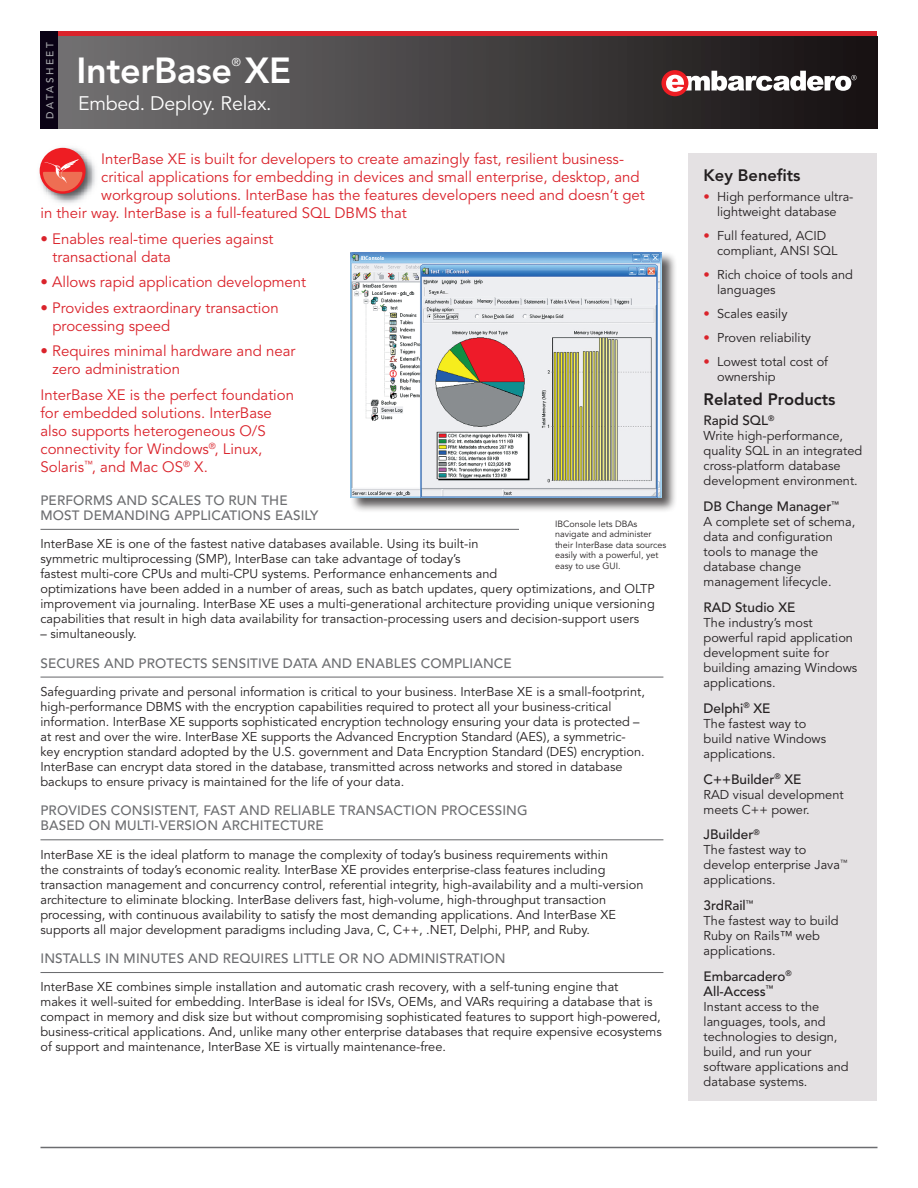
<style>
.page{position:relative;width:918px;height:1188px;background:#fff}
.page>*{position:absolute;margin:0;border:0;box-sizing:border-box;transform-origin:0 0}
.t1{font:800 36px "Avenir LT Std";letter-spacing:-.01em;color:#fff}
.t2{font:19.5px "Avenir LT Std";letter-spacing:-.01em;color:#fff}
.t3{font:800 16.5px "Avenir LT Std";color:#231f20}
.t4{font:15px/18px "Avenir LT Std";color:#da232b}
.t5{font:500 13.5px/15px "Avenir LT Std";letter-spacing:.01em;color:#6c6d70}
.t6{font:500 13.5px/15px "Avenir LT Std";color:#231f20}
.t7{font:12.75px/15px "Avenir LT Std";color:#231f20}
.t8{font:11.4px "Avenir LT Std";color:#fff}
.t9{font:500 10.2px "Avenir LT Std";letter-spacing:.24em;color:#a8a9ad}
.t10{font:9px/10.5px "Avenir LT Std";color:#231f20}
.s1{color:#da232b}
</style>
<div class="page">
<div style="left:58px;top:36px;width:820px;height:93px;background:linear-gradient(to right,#737173,#161112)"></div>
<hr style="left:58px;top:32px;width:820px;height:4px;background:#da232b">
<div style="left:40px;top:32px;width:18px;height:97px;background:#0a0215"></div>
<hr style="left:40px;top:529px;width:479px;height:1px;background:#6c6d70">
<hr style="left:40px;top:677px;width:623px;height:1px;background:#6c6d70">
<hr style="left:40px;top:839px;width:623px;height:1px;background:#6c6d70">
<hr style="left:40px;top:972px;width:623px;height:1px;background:#6c6d70">
<div style="left:688px;top:153px;width:190px;height:948px;background:#e4e1e3"></div>
<div style="left:349px;top:251px;width:328px;height:262px;background:#231f20;opacity:.75"></div>
<img style="left:350px;top:252px;width:311px;height:245px">
<hr style="left:40px;top:1147px;width:838px;height:1px;background:#6c6d70">
<img style="left:39px;top:147px;width:56px;height:56px">
<svg style="left:40px;top:148px;width:46px;height:46px"></svg>
<div style="left:661px;top:70px;width:27px;height:26px;background:#ee1d23;border-radius:50%"></div>
<svg style="left:666px;top:71px;width:191px;height:21px"></svg>
<p class="t9" style="left:44px;top:119px;width:78px;rotate:-90deg">DATASHEET</p>
<h1 class="t1" style="left:76px;top:49px;width:216px">InterBase XE</h1>
<p class="t8" style="left:232px;top:55px;width:11px">®</p>
<h2 class="t2" style="left:78px;top:92px;width:195px">Embed. Deploy. Relax.</h2>
<p class="t4" style="left:101px;top:151px;width:524px">InterBase XE is built for developers to create amazingly fast, resilient business-</p>
<p class="t4" style="left:101px;top:169px;width:540px">critical applications for embedding in devices and small enterprise, desktop, and</p>
<p class="t4" style="left:101px;top:187px;width:545px">workgroup solutions. InterBase has the features developers need and doesn’t get</p>
<p class="t4" style="left:40px;top:205px;width:368px">in their way. InterBase is a full-featured SQL DBMS that</p>
<p class="t4" style="left:52px;top:230px;width:223px;text-indent:-12px">• Enables real-time queries against transactional data</p>
<p class="t4" style="left:40px;top:274px;width:267px">• Allows rapid application development</p>
<p class="t4" style="left:52px;top:299px;width:228px;text-indent:-12px">• Provides extraordinary transaction processing speed</p>
<p class="t4" style="left:52px;top:343px;width:245px;text-indent:-12px">• Requires minimal hardware and near zero administration</p>
<p class="t4" style="left:40px;top:386px;width:255px">InterBase XE is the perfect foundation for embedded solutions. InterBase also supports heterogeneous O/S connectivity for Windows<sup>®</sup>, Linux, Solaris<sup>™</sup>, and Mac OS<sup>®</sup> X.</p>
<p class="t5" style="left:40px;top:493px;width:279px">PERFORMS AND SCALES TO RUN THE<br>MOST DEMANDING APPLICATIONS EASILY</p>
<p class="t7" style="left:40px;top:537px;width:616px">InterBase XE is one of the fastest native databases available. Using its built-in<br>symmetric multiprocessing (SMP), InterBase can take advantage of today’s<br>fastest multi-core CPUs and multi-CPU systems. Performance enhancements and<br>optimizations have been added in a number of areas, such as batch updates, query optimizations, and OLTP improvement via journaling. InterBase XE uses a multi-generational architecture providing unique versioning capabilities that result in high data availability for transaction-processing users and decision-support users</p>
<p class="t7" style="left:40px;top:627px;width:98px">– simultaneously.</p>
<p class="t5" style="left:40px;top:656px;width:473px">SECURES AND PROTECTS SENSITIVE DATA AND ENABLES COMPLIANCE</p>
<p class="t7" style="left:40px;top:685px;width:606px">Safeguarding private and personal information is critical to your business. InterBase XE is a small-footprint, high-performance DBMS with the encryption capabilities required to protect all your business-critical information. InterBase XE supports sophisticated encryption technology ensuring your data is protected – at rest and over the wire. InterBase XE supports the Advanced Encryption Standard (AES), a symmetric&shy;key encryption standard adopted by the U.S. government and Data Encryption Standard (DES) encryption.<br>InterBase can encrypt data stored in the database, transmitted across networks and stored in database backups to ensure privacy is maintained for the life of your data.</p>
<p class="t5" style="left:40px;top:803px;width:489px">PROVIDES CONSISTENT, FAST AND RELIABLE TRANSACTION PROCESSING<br>BASED ON MULTI-VERSION ARCHITECTURE</p>
<p class="t7" style="left:40px;top:847px;width:604px">InterBase XE is the ideal platform to manage the complexity of today’s business requirements within<br>the constraints of today’s economic reality. InterBase XE provides enterprise-class features including transaction management and concurrency control, referential integrity, high-availability and a multi-version architecture to eliminate blocking. InterBase delivers fast, high-volume, high-throughput transaction processing, with continuous availability to satisfy the most demanding applications. And InterBase XE supports all major development paradigms including Java, C, C++, .NET, Delphi, PHP, and Ruby.</p>
<p class="t5" style="left:40px;top:951px;width:467px">INSTALLS IN MINUTES AND REQUIRES LITTLE OR NO ADMINISTRATION</p>
<p class="t7" style="left:40px;top:980px;width:623px">InterBase XE combines simple installation and automatic crash recovery, with a self-tuning engine that<br>makes it well-suited for embedding. InterBase is ideal for ISVs, OEMs, and VARs requiring a database that is compact in memory and disk size but without compromising sophisticated features to support high-powered, business-critical applications. And, unlike many other enterprise databases that require expensive ecosystems of support and maintenance, InterBase XE is virtually maintenance-free.</p>
<p class="t10" style="left:555px;top:519px;width:113px">IBConsole lets DBAs navigate and administer their InterBase data sources easily with a powerful, yet easy to use GUI.</p>
<p class="t3" style="left:704px;top:165px;width:98px">Key Benefits</p>
<p class="t7" style="left:704px;top:189px;width:151px;text-align:center"><span class="s1">•</span> High performance ultra&shy;lightweight database</p>
<p class="t7" style="left:717px;top:228px;width:122px;text-indent:-14px"><span class="s1">•</span> Full featured, ACID compliant, ANSI SQL</p>
<p class="t7" style="left:717px;top:267px;width:137px;text-indent:-14px"><span class="s1">•</span> Rich choice of tools and languages</p>
<p class="t7" style="left:704px;top:306px;width:85px"><span class="s1">•</span> Scales easily</p>
<p class="t7" style="left:704px;top:330px;width:109px"><span class="s1">•</span> Proven reliability</p>
<p class="t7" style="left:717px;top:354px;width:112px;text-indent:-14px"><span class="s1">•</span> Lowest total cost of ownership</p>
<p class="t3" style="left:704px;top:390px;width:134px">Related Products</p>
<p class="t6" style="left:704px;top:414px;width:72px">Rapid SQL<sup>®</sup></p>
<p class="t7" style="left:704px;top:429px;width:160px">Write high-performance, quality SQL in an integrated cross-platform database development environment.</p>
<p class="t6" style="left:704px;top:499px;width:137px">DB Change Manager<sup>™</sup></p>
<p class="t7" style="left:704px;top:515px;width:153px">A complete set of schema, data and configuration tools to manage the database change management lifecycle.</p>
<p class="t6" style="left:704px;top:600px;width:93px">RAD Studio XE</p>
<p class="t7" style="left:704px;top:615px;width:155px">The industry’s most powerful rapid application development suite for building amazing Windows applications.</p>
<p class="t6" style="left:704px;top:701px;width:68px">Delphi<sup>®</sup> XE</p>
<p class="t7" style="left:704px;top:716px;width:124px">The fastest way to build native Windows applications.</p>
<p class="t6" style="left:704px;top:772px;width:99px">C++Builder<sup>®</sup> XE</p>
<p class="t7" style="left:704px;top:787px;width:142px">RAD visual development meets C++ power.</p>
<p class="t6" style="left:704px;top:828px;width:58px">JBuilder<sup>®</sup></p>
<p class="t7" style="left:704px;top:843px;width:145px">The fastest way to develop enterprise Java<sup>™ </sup>applications.</p>
<p class="t6" style="left:704px;top:898px;width:52px">3rdRail<sup>™</sup></p>
<p class="t7" style="left:704px;top:914px;width:137px">The fastest way to build<br>Ruby on Rails™ web applications.</p>
<p class="t6" style="left:704px;top:969px;width:90px">Embarcadero<sup>®<br></sup>All-Access<sup>™</sup></p>
<p class="t7" style="left:704px;top:999px;width:146px">Instant access to the languages, tools, and technologies to design, build, and run your software applications and database systems.</p>
</div>
